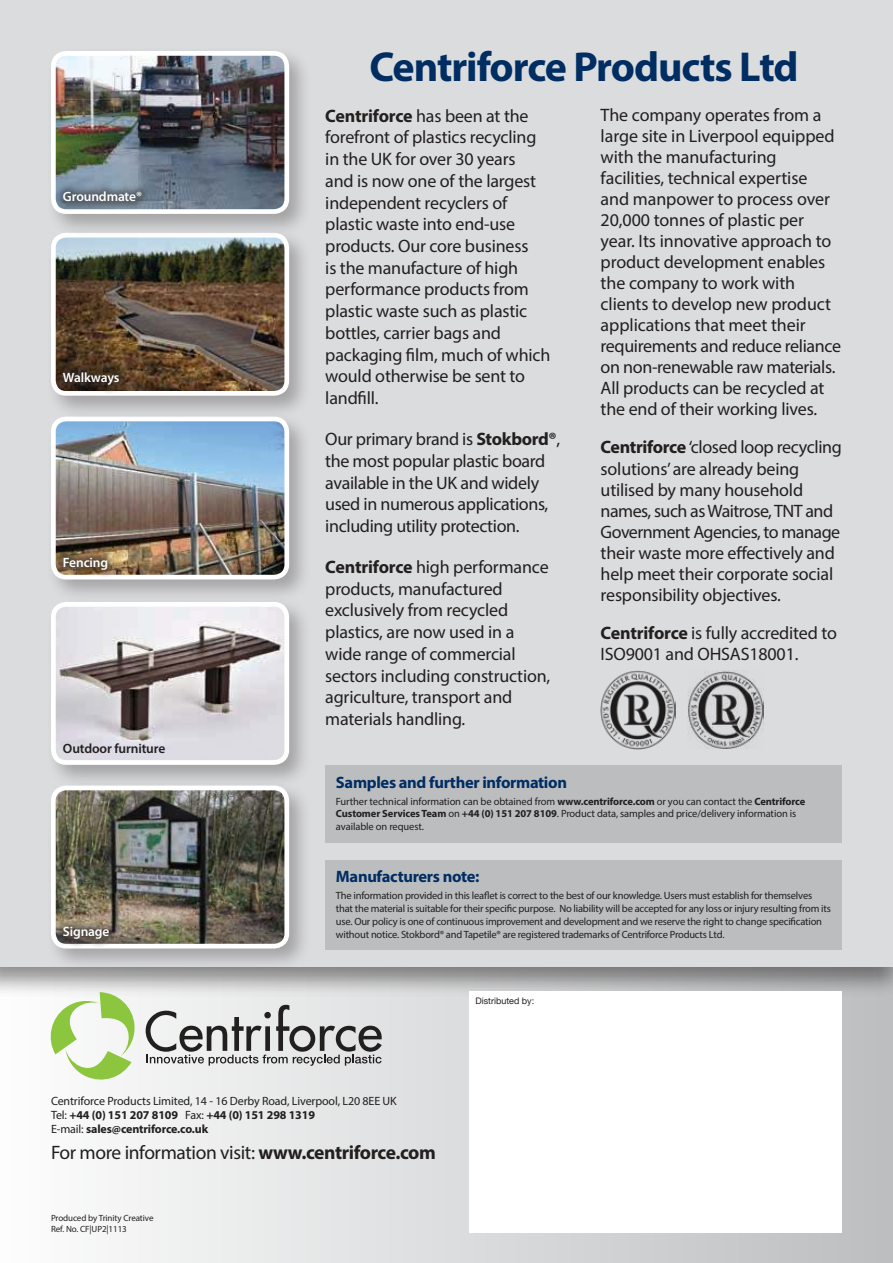
<style>
.page{position:relative;width:893px;height:1263px;background:#fff}
.page>*{position:absolute;margin:0;border:0;box-sizing:border-box;transform-origin:0 0}
.t1{font:700 42px "Myriad Pro";letter-spacing:-.025em;color:#002d62}
.t2{font:19.5px "Myriad Pro";letter-spacing:-.02em;color:#221f1f}
.t3{font:18px/21.8px "Myriad Pro";letter-spacing:-.01em;color:#221f1f}
.t4{font:700 16.5px "Myriad Pro";letter-spacing:-.02em;color:#002d62}
.t5{font:600 13.5px "Myriad Pro";letter-spacing:-.01em;color:#fff}
.t6{font:600 13.5px "Myriad Pro";letter-spacing:-.01em;color:#221f1f}
.t7{font:12px/14.2px "Myriad Pro";letter-spacing:-.01em;color:#221f1f}
.t8{font:10.5px/12.8px "Myriad Pro";letter-spacing:-.02em;color:#221f1f}
.t9{font:9px/10.5px "Myriad Pro";letter-spacing:-.01em;color:#221f1f}
.t10{font:9px "Helvetica Neue";color:#221f1f}
.s1{font-weight:700}
</style>
<div class="page">
<div style="left:0;top:0;width:893px;height:998px;background:#221f1f;opacity:.5"></div>
<div style="left:0;top:0;width:893px;height:966px;background:#dbdcde"></div>
<svg style="left:146px;top:1005px;width:236px;height:61px"></svg>
<svg style="left:46px;top:992px;width:89px;height:92px"></svg>
<div style="left:469px;top:991px;width:373px;height:241px;background:#fff"></div>
<div style="left:325px;top:765px;width:517px;height:78px;background:#bbbdbf"></div>
<div style="left:325px;top:860px;width:517px;height:90px;background:#bbbdbf"></div>
<div style="left:46px;top:411px;width:266px;height:191px;background:#221f1f;opacity:.3"></div>
<img style="left:53px;top:419px;width:234px;height:158px">
<div style="left:51px;top:417px;width:238px;height:162px;border:5px solid #fff;border-radius:13px"></div>
<div style="left:46px;top:597px;width:266px;height:191px;background:#221f1f;opacity:.3"></div>
<img style="left:53px;top:604px;width:234px;height:158px">
<div style="left:51px;top:602px;width:238px;height:163px;border:5px solid #fff;border-radius:13px"></div>
<div style="left:46px;top:780px;width:266px;height:191px;background:#221f1f;opacity:.3"></div>
<img style="left:53px;top:788px;width:234px;height:158px">
<div style="left:51px;top:786px;width:238px;height:162px;border:5px solid #fff;border-radius:13px"></div>
<div style="left:46px;top:227px;width:266px;height:192px;background:#221f1f;opacity:.3"></div>
<img style="left:53px;top:237px;width:234px;height:155px">
<div style="left:51px;top:233px;width:238px;height:163px;border:5px solid #fff;border-radius:13px"></div>
<div style="left:54px;top:363px;width:75px;height:32px;background:#221f1f;opacity:.5"></div>
<div style="left:54px;top:548px;width:63px;height:31px;background:#221f1f;opacity:.5"></div>
<div style="left:54px;top:917px;width:65px;height:32px;background:#221f1f;opacity:.5"></div>
<div style="left:46px;top:46px;width:266px;height:191px;background:#221f1f;opacity:.3"></div>
<img style="left:53px;top:53px;width:234px;height:159px">
<div style="left:51px;top:51px;width:238px;height:163px;border:5px solid #fff;border-radius:13px"></div>
<div style="left:54px;top:182px;width:97px;height:29px;background:#221f1f;opacity:.5"></div>
<img style="left:688px;top:671px;width:76px;height:78px">
<img style="left:600px;top:670px;width:75px;height:80px">
<p class="t5" style="left:63px;top:191px;width:81px">Groundmate®</p>
<p class="t5" style="left:63px;top:373px;width:58px">Walkways</p>
<p class="t5" style="left:63px;top:557px;width:47px">Fencing</p>
<p class="t6" style="left:63px;top:743px;width:104px">Outdoor furniture</p>
<p class="t5" style="left:63px;top:926px;width:48px">Signage</p>
<h1 class="t1" style="left:369px;top:51px;width:431px">Centriforce Products Ltd</h1>
<p class="t3" style="left:325px;top:106px;width:227px"><span class="s1">Centriforce</span> has been at the forefront of plastics recycling in the UK for over 30 years<br>and is now one of the largest independent recyclers of plastic waste into end-use products. Our core business<br>is the manufacture of high performance products from plastic waste such as plastic bottles, carrier bags and packaging film, much of which would otherwise be sent to landfill.</p>
<p class="t3" style="left:325px;top:430px;width:236px">Our primary brand is <span class="s1">Stokbord®</span>, the most popular plastic board available in the UK and widely used in numerous applications, including utility protection.</p>
<p class="t3" style="left:325px;top:558px;width:227px"><span class="s1">Centriforce</span> high performance products, manufactured exclusively from recycled plastics, are now used in a wide range of commercial sectors including construction, agriculture, transport and materials handling.</p>
<p class="t3" style="left:601px;top:106px;width:242px;line-height:21px">The company operates from a large site in Liverpool equipped with the manufacturing facilities, technical expertise<br>and manpower to process over<br>20,000 tonnes of plastic per year. Its innovative approach to product development enables the company to work with clients to develop new product applications that meet their requirements and reduce reliance on non-renewable raw materials.<br>All products can be recycled at the end of their working lives.</p>
<p class="t3" style="left:601px;top:438px;width:243px;line-height:21px"><span class="s1">Centriforce</span> ‘closed loop recycling solutions’ are already being utilised by many household names, such as Waitrose, TNT and<br>Government Agencies, to manage their waste more effectively and help meet their corporate social responsibility objectives.</p>
<p class="t3" style="left:601px;top:623px;width:238px;line-height:21px"><span class="s1">Centriforce</span> is fully accredited to<br>ISO9001 and OHSAS18001.</p>
<p class="t4" style="left:336px;top:776px;width:233px">Samples and further information</p>
<p class="t8" style="left:336px;top:796px;width:471px">Further technical information can be obtained from <span class="s1">www.centriforce.com</span> or you can contact the <span class="s1">Centriforce<br>Customer Services Team</span> on <span class="s1">+44 (0) 151 207 8109</span>. Product data, samples and price/delivery information is available on request.</p>
<p class="t4" style="left:336px;top:870px;width:145px">Manufacturers note:</p>
<p class="t8" style="left:336px;top:890px;width:497px">The information provided in this leaflet is correct to the best of our knowledge. Users must establish for themselves that the material is suitable for their specific purpose. No liability will be accepted for any loss or injury resulting from its use. Our policy is one of continuous improvement and development and we reserve the right to change specification without notice. Stokbord® and Tapetile® are registered trademarks of Centriforce Products Ltd.</p>
<p class="t10" style="left:475px;top:998px;width:60px">Distributed by:</p>
<p class="t7" style="left:51px;top:1095px;width:347px">Centriforce Products Limited, 14 - 16 Derby Road, Liverpool, L20 8EE UK<br>Tel: <span class="s1">+44 (0) 151 207 8109</span> Fax: <span class="s1">+44 (0) 151 298 1319<br></span>E-mail: <span class="s1">sales@centriforce.co.uk</span></p>
<p class="t2" style="left:51px;top:1144px;width:386px">For more information visit: <span class="s1">www.centriforce.com</span></p>
<p class="t9" style="left:51px;top:1214px;width:104px">Produced by Trinity Creative<br>Ref. No. CF|UP2|1113</p>
</div>
